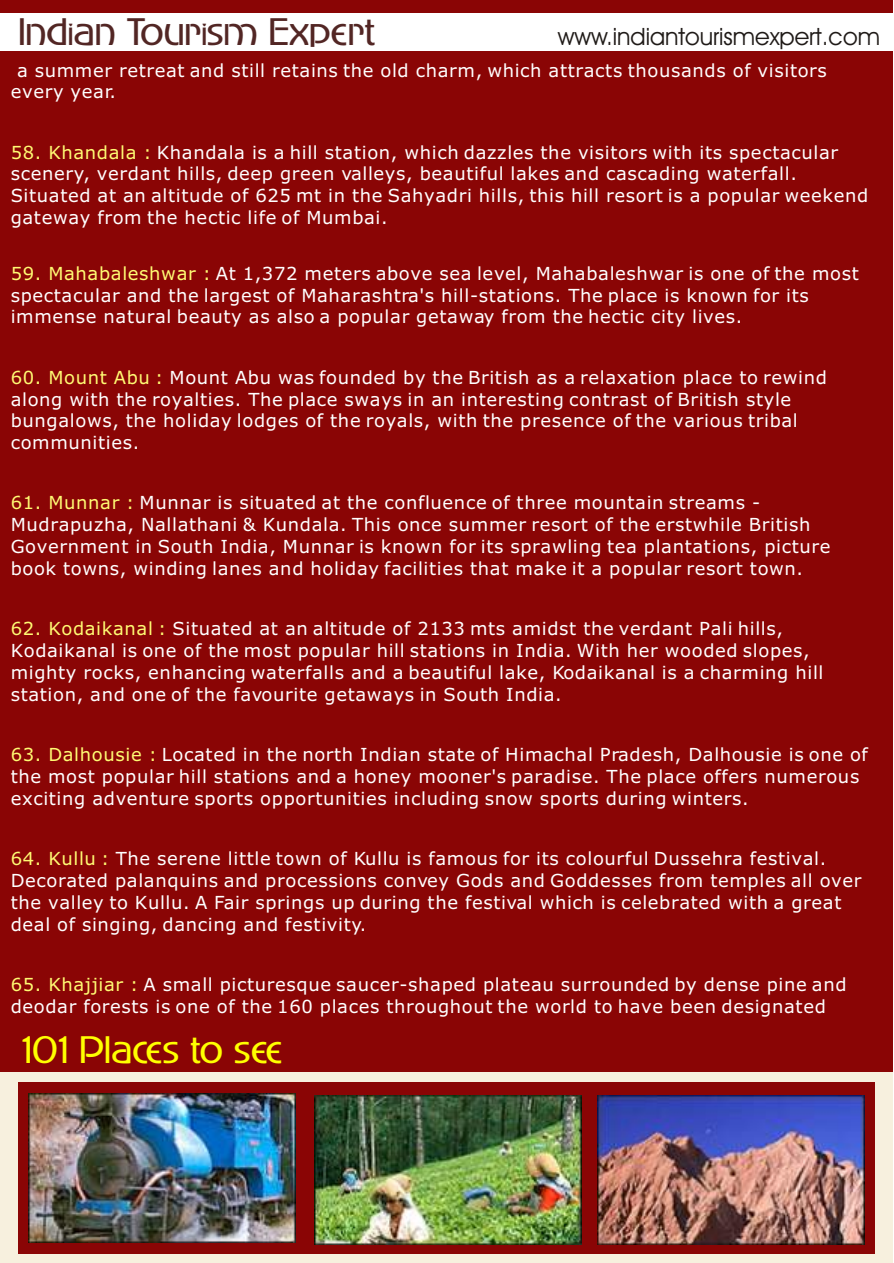
<style>
.page{position:relative;width:894px;height:1263px;background:#fff}
.page>*{position:absolute;margin:0;border:0;box-sizing:border-box;transform-origin:0 0}
.t1{font:36px "Advertiser";color:#522624}
.t2{font:36px "Advertiser";color:#ff0}
.t3{font:24px "Avant Garde Bk BT";color:#1f1a17}
.t4{font:18px/21.9px "Verdana";letter-spacing:.035em;color:#fff}
.s1{color:#fffa73}
</style>
<div class="page">
<div style="left:0;top:0;width:893px;height:1263px;background:#8a0505"></div>
<div style="left:0;top:1072px;width:893px;height:190px;background:#f7f0de"></div>
<div style="left:18px;top:1083px;width:857px;height:171px;background:#8a0505"></div>
<img style="left:28px;top:1094px;width:267px;height:149px">
<img style="left:314px;top:1095px;width:267px;height:149px">
<img style="left:598px;top:1095px;width:267px;height:149px">
<div style="left:0;top:13px;width:893px;height:37px;background:#fff"></div>
<h1 class="t1" style="left:18px;top:10px;width:359px">Indian Tourism Expert</h1>
<h2 class="t3" style="left:558px;top:27px;width:324px">www.indiantourismexpert.com</h2>
<p class="t4" style="left:11px;top:61px;width:818px;text-indent:6px">a summer retreat and still retains the old charm, which attracts thousands of visitors every year.</p>
<p class="t4" style="left:11px;top:143px;width:859px"><span class="s1">58. Khandala :</span> Khandala is a hill station, which dazzles the visitors with its spectacular scenery, verdant hills, deep green valleys, beautiful lakes and cascading waterfall.<br>Situated at an altitude of 625 mt in the Sahyadri hills, this hill resort is a popular weekend gateway from the hectic life of Mumbai.</p>
<p class="t4" style="left:11px;top:264px;width:850px"><span class="s1">59. Mahabaleshwar :</span> At 1,372 meters above sea level, Mahabaleshwar is one of the most</p>
<p class="t4" style="left:11px;top:286px;width:800px">spectacular and the largest of Maharashtra's hill-stations. The place is known for its immense natural beauty as also a popular getaway from the hectic city lives.</p>
<p class="t4" style="left:11px;top:368px;width:818px"><span class="s1">60. Mount Abu :</span> Mount Abu was founded by the British as a relaxation place to rewind along with the royalties. The place sways in an interesting contrast of British style bungalows, the holiday lodges of the royals, with the presence of the various tribal communities.</p>
<p class="t4" style="left:11px;top:494px;width:821px"><span class="s1">61. Munnar :</span> Munnar is situated at the confluence of three mountain streams - Mudrapuzha, Nallathani &amp; Kundala. This once summer resort of the erstwhile British Government in South India, Munnar is known for its sprawling tea plantations, picture book towns, winding lanes and holiday facilities that make it a popular resort town.</p>
<p class="t4" style="left:11px;top:619px;width:814px"><span class="s1">62. Kodaikanal :</span> Situated at an altitude of 2133 mts amidst the verdant Pali hills, Kodaikanal is one of the most popular hill stations in India. With her wooded slopes, mighty rocks, enhancing waterfalls and a beautiful lake, Kodaikanal is a charming hill station, and one of the favourite getaways in South India.</p>
<p class="t4" style="left:11px;top:745px;width:859px"><span class="s1">63. Dalhousie :</span> Located in the north Indian state of Himachal Pradesh, Dalhousie is one of the most popular hill stations and a honey mooner's paradise. The place offers numerous exciting adventure sports opportunities including snow sports during winters.</p>
<p class="t4" style="left:11px;top:849px;width:817px"><span class="s1">64. Kullu :</span> The serene little town of Kullu is famous for its colourful Dussehra festival.</p>
<p class="t4" style="left:11px;top:871px;width:852px">Decorated palanquins and processions convey Gods and Goddesses from temples all over the valley to Kullu. A Fair springs up during the festival which is celebrated with a great deal of singing, dancing and festivity.</p>
<p class="t4" style="left:11px;top:975px;width:837px"><span class="s1">65. Khajjiar :</span> A small picturesque saucer-shaped plateau surrounded by dense pine and deodar forests is one of the 160 places throughout the world to have been designated</p>
<h1 class="t2" style="left:22px;top:1027px;width:263px">101 Places to see</h1>
</div>
